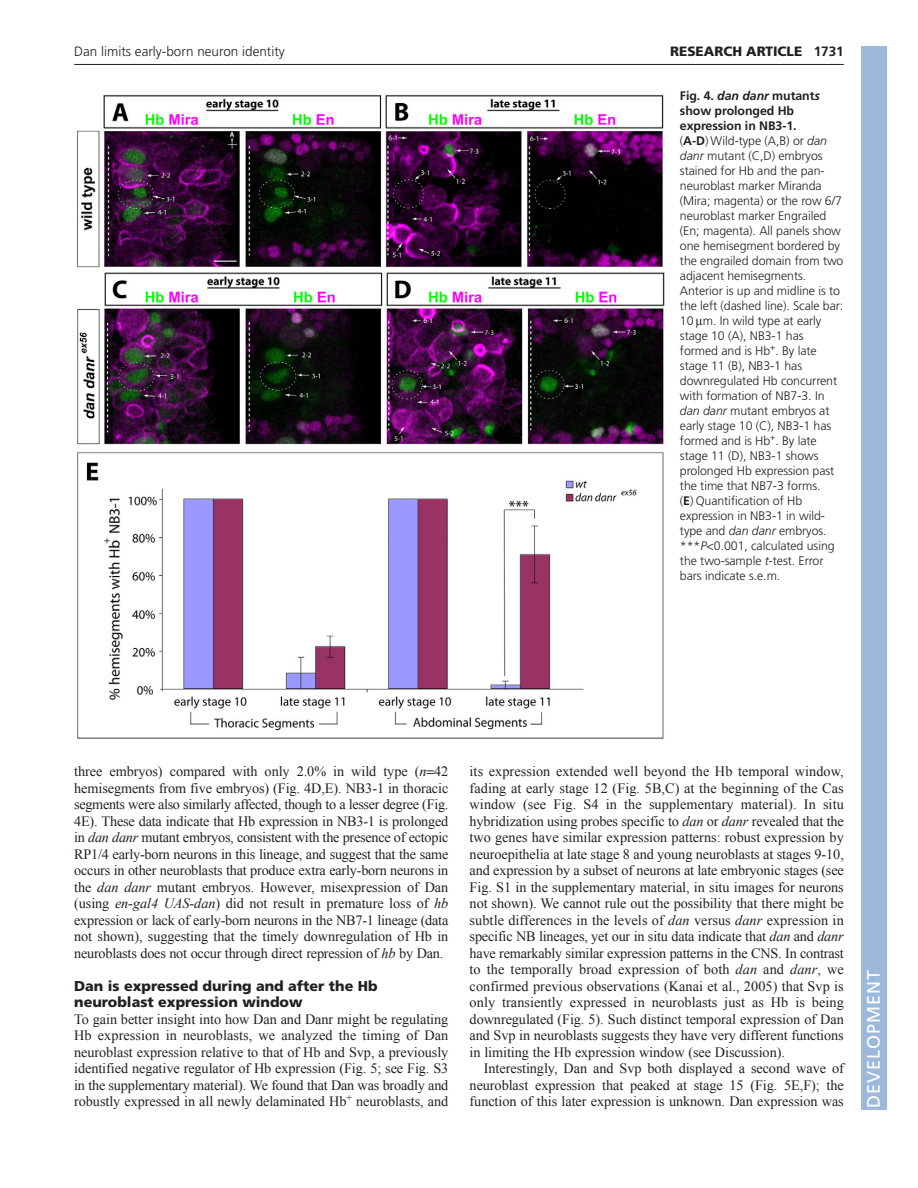
<style>
.page{position:relative;width:918px;height:1188px;background:#fff}
.page>*{position:absolute;margin:0;border:0;box-sizing:border-box;transform-origin:0 0}
.t1{font:18px "Frutiger LT Std";letter-spacing:.055em;color:#fff}
.t2{font:14.25px/16.5px "Times New Roman";letter-spacing:-.005em;color:#231f20;text-align:justify}
.t3{font:900 14.25px/16.5px "Frutiger LT Std";color:#231f20}
.t4{font:300 13.5px "Frutiger LT Std";color:#231f20}
.t5{font:900 13.5px "Frutiger LT Std";color:#231f20}
.t6{font:300 12.3px/15px "Frutiger LT Std";letter-spacing:-.005em;color:#231f20}
.s1{font-weight:700}
.s2{font-weight:700;font-style:italic}
.s3{font-style:italic}
</style>
<div class="page">
<hr style="left:74px;top:64px;width:770px;height:1px;background:#231f20">
<img style="left:76px;top:94px;width:589px;height:645px">
<div style="left:861px;top:46px;width:25px;height:1064px;background:#9cb9db"></div>
<p class="t4" style="left:74px;top:46px;width:212px">Dan limits early-born neuron identity</p>
<p class="t5" style="left:670px;top:46px;width:175px">RESEARCH ARTICLE <span class="s1">1731</span></p>
<p class="t6" style="left:680px;top:89px;width:165px"><span class="s1">Fig. 4.</span> <span class="s2">dan danr</span> <span class="s1">mutant</span><span class="s2">s </span><span class="s1">show prolonged Hb expression in NB3-1.<br></span>(<span class="s1">A-D</span>) Wild-type (A,B) or <span class="s3">dan danr</span> mutant (C,D) embryos stained for Hb and the pan&shy;neuroblast marker Miranda (Mira; magenta) or the row 6/7 neuroblast marker Engrailed (En; magenta). All panels show one hemisegment bordered by the engrailed domain from two adjacent hemisegments.<br>Anterior is up and midline is to the left (dashed line). Scale bar:<br>10 m. In wild type at early stage 10 (A), NB3-1 has formed and is Hb<sup>+</sup>. By late stage 11 (B), NB3-1 has downregulated Hb concurrent with formation of NB7-3. In <span class="s3">dan danr</span> mutant embryos at early stage 10 (C), NB3-1 has formed and is Hb<sup>+</sup>. By late stage 11 (D), NB3-1 shows prolonged Hb expression past the time that NB7-3 forms.<br>(<span class="s1">E</span>) Quantification of Hb expression in NB3-1 in wild&shy;type and <span class="s3">dan danr</span> embryos. ***<span class="s3">P</span>&lt;0.001, calculated using the two-sample <span class="s3">t</span>-test. Error bars indicate s.e.m.</p>
<p class="t2" style="left:74px;top:763px;width:376px">three embryos) compared with only 2.0% in wild type (<span class="s3">n</span> 42 hemisegments from five embryos) (Fig. 4D,E). NB3-1 in thoracic segments were also similarly affected, though to a lesser degree (Fig.<br>4E). These data indicate that Hb expression in NB3-1 is prolonged in <span class="s3">dan danr</span> mutant embryos, consistent with the presence of ectopic RP1/4 early-born neurons in this lineage, and suggest that the same occurs in other neuroblasts that produce extra early-born neurons in the <span class="s3">dan danr</span> mutant embryos. However, misexpression of Dan (using <span class="s3">en-gal4 UAS-dan</span>) did not result in premature loss of <span class="s3">hb </span>expression or lack of early-born neurons in the NB7-1 lineage (data not shown), suggesting that the timely downregulation of Hb in neuroblasts does not occur through direct repression of <span class="s3">hb</span> by Dan.</p>
<p class="t3" style="left:74px;top:979px;width:305px">Dan is expressed during and after the Hb neuroblast expression window</p>
<p class="t2" style="left:74px;top:1011px;width:376px">To gain better insight into how Dan and Danr might be regulating Hb expression in neuroblasts, we analyzed the timing of Dan neuroblast expression relative to that of Hb and Svp, a previously identified negative regulator of Hb expression (Fig. 5; see Fig. S3 in the supplementary material). We found that Dan was broadly and robustly expressed in all newly delaminated Hb<sup>+</sup> neuroblasts, and</p>
<p class="t2" style="left:470px;top:763px;width:376px">its expression extended well beyond the Hb temporal window, fading at early stage 12 (Fig. 5B,C) at the beginning of the Cas window (see Fig. S4 in the supplementary material). In situ hybridization using probes specific to <span class="s3">dan</span> or <span class="s3">danr</span> revealed that the two genes have similar expression patterns: robust expression by neuroepithelia at late stage 8 and young neuroblasts at stages 9-10, and expression by a subset of neurons at late embryonic stages (see Fig. S1 in the supplementary material, in situ images for neurons not shown). We cannot rule out the possibility that there might be subtle differences in the levels of <span class="s3">dan</span> versus <span class="s3">danr</span> expression in specific NB lineages, yet our in situ data indicate that <span class="s3">dan</span> and <span class="s3">danr </span>have remarkably similar expression patterns in the CNS. In contrast to the temporally broad expression of both <span class="s3">dan</span> and <span class="s3">danr</span>, we confirmed previous observations (Kanai et al., 2005) that Svp is only transiently expressed in neuroblasts just as Hb is being downregulated (Fig. 5). Such distinct temporal expression of Dan and Svp in neuroblasts suggests they have very different functions in limiting the Hb expression window (see Discussion).</p>
<p class="t2" style="left:470px;top:1060px;width:376px;text-indent:14px">Interestingly, Dan and Svp both displayed a second wave of neuroblast expression that peaked at stage 15 (Fig. 5E,F); the function of this later expression is unknown. Dan expression was</p>
<p class="t1" style="left:863px;top:1108px;width:140px;rotate:-90deg">DEVELOPMENT</p>
</div>
